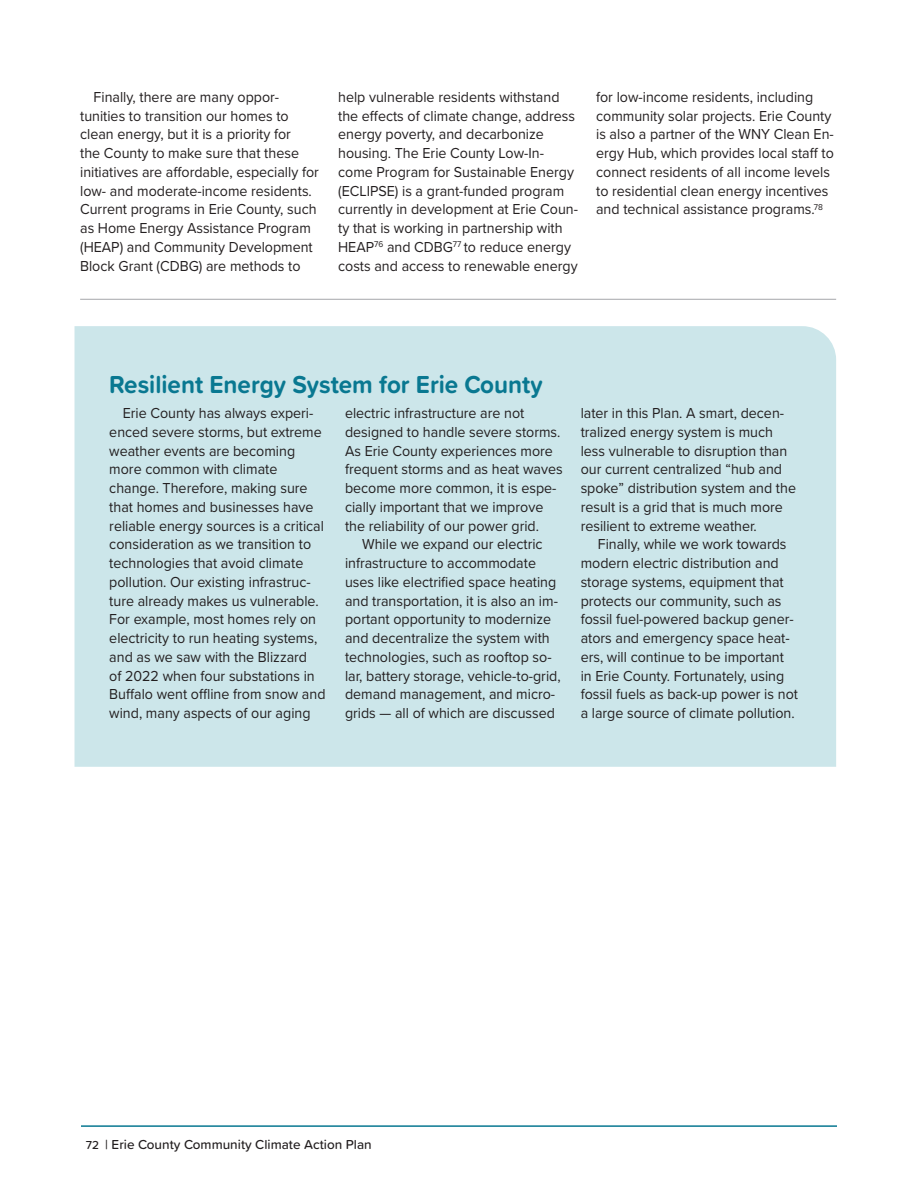
<style>
.page{position:relative;width:918px;height:1188px;background:#fff}
.page>*{position:absolute;margin:0;border:0;box-sizing:border-box;transform-origin:0 0}
.t1{font:700 25.5px "Proxima Soft";color:#097891;scale:.95 1}
.t2{font:15px/18.8px "Proxima Nova";color:#231f20;scale:.95 1}
.t3{font:500 13.5px "Proxima Soft";color:#231f20}
.s1{font-size:12px}
</style>
<div class="page">
<hr style="left:81px;top:1125px;width:756px;height:2px;background:#097891">
<div style="left:75px;top:326px;width:761px;height:441px;background:#cce6ea"></div>
<hr style="left:80px;top:299px;width:756px;height:1px;background:#a5a6aa">
<p class="t2" style="left:80px;top:87px;width:253px;text-indent:13px">Finally, there are many oppor&shy;tunities to transition our homes to clean energy, but it is a priority for<br>the County to make sure that these initiatives are affordable, especially for low- and moderate-income residents.<br>Current programs in Erie County, such as Home Energy Assistance Program (HEAP) and Community Development Block Grant (CDBG) are methods to</p>
<p class="t2" style="left:338px;top:87px;width:254px">help vulnerable residents withstand the effects of climate change, address energy poverty, and decarbonize housing. The Erie County Low-In&shy;come Program for Sustainable Energy (ECLIPSE) is a grant-funded program currently in development at Erie Coun&shy;ty that is working in partnership with HEAP<sup>76</sup> and CDBG<sup>77</sup> to reduce energy costs and access to renewable energy</p>
<p class="t2" style="left:596px;top:87px;width:252px">for low-income residents, including community solar projects. Erie County is also a partner of the WNY Clean En&shy;ergy Hub, which provides local staff to connect residents of all income levels to residential clean energy incentives and technical assistance programs.<sup>78</sup></p>
<h1 class="t1" style="left:109px;top:365px;width:458px">Resilient Energy System for Erie County</h1>
<p class="t2" style="left:109px;top:403px;width:229px;text-indent:13px">Erie County has always experi&shy;enced severe storms, but extreme weather events are becoming more common with climate change. Therefore, making sure that homes and businesses have reliable energy sources is a critical consideration as we transition to technologies that avoid climate pollution. Our existing infrastruc&shy;ture already makes us vulnerable.<br>For example, most homes rely on electricity to run heating systems, and as we saw with the Blizzard<br>of 2022 when four substations in<br>Buffalo went offline from snow and wind, many aspects of our aging</p>
<p class="t2" style="left:345px;top:403px;width:231px">electric infrastructure are not designed to handle severe storms.<br>As Erie County experiences more frequent storms and as heat waves become more common, it is espe&shy;cially important that we improve the reliability of our power grid.</p>
<p class="t2" style="left:345px;top:534px;width:229px;text-indent:17px">While we expand our electric infrastructure to accommodate uses like electrified space heating and transportation, it is also an im&shy;portant opportunity to modernize and decentralize the system with technologies, such as rooftop so&shy;lar, battery storage, vehicle-to-grid, demand management, and micro&shy;grids — all of which are discussed</p>
<p class="t2" style="left:581px;top:403px;width:228px">later in this Plan. A smart, decen&shy;tralized energy system is much less vulnerable to disruption than our current centralized “hub and spoke” distribution system and the result is a grid that is much more resilient to extreme weather.</p>
<p class="t2" style="left:581px;top:534px;width:230px;text-indent:17px">Finally, while we work towards modern electric distribution and storage systems, equipment that protects our community, such as fossil fuel-powered backup gener&shy;ators and emergency space heat&shy;ers, will continue to be important in Erie County. Fortunately, using fossil fuels as back-up power is not a large source of climate pollution.</p>
<p class="t3" style="left:86px;top:1134px;width:287px"><span class="s1">72</span> | Erie County Community Climate Action Plan</p>
</div>
